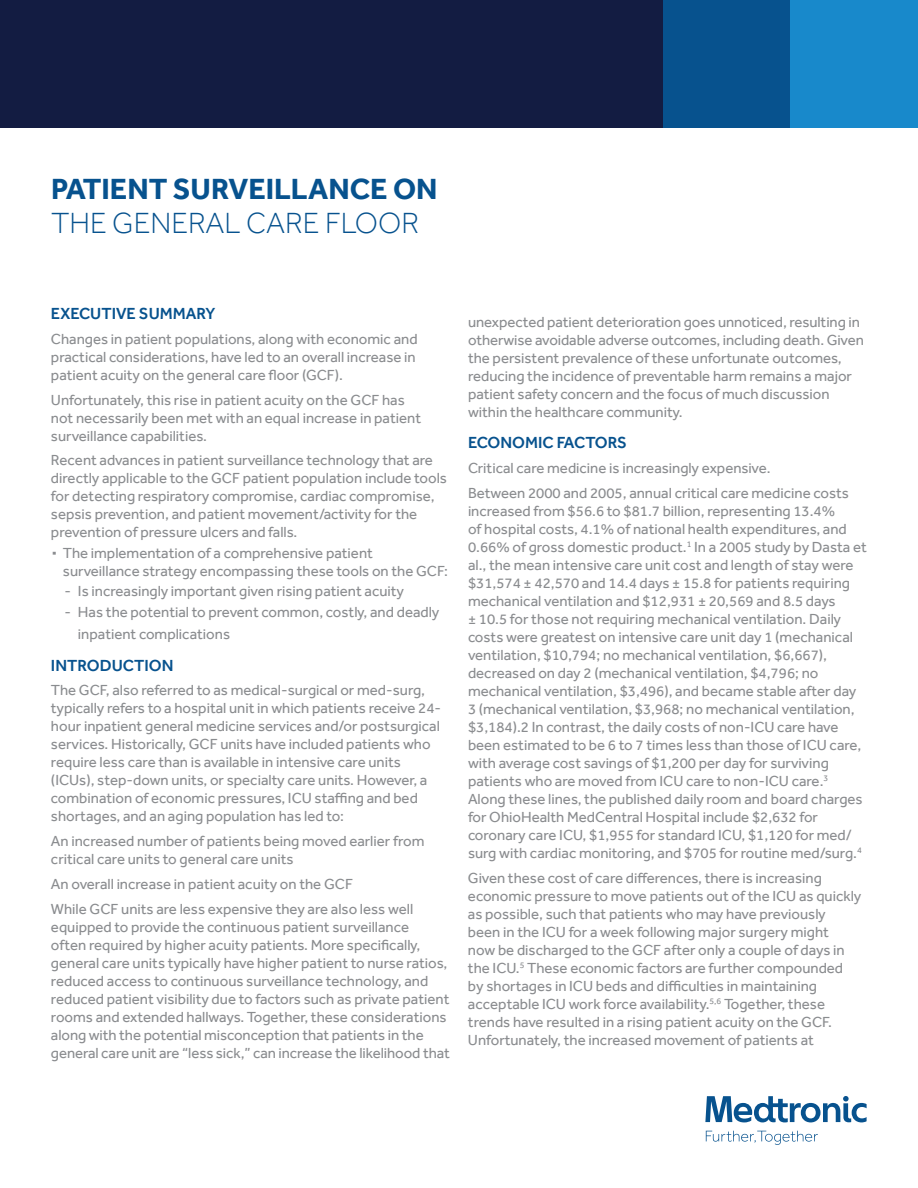
<style>
.page{position:relative;width:918px;height:1188px;background:#fff}
.page>*{position:absolute;margin:0;border:0;box-sizing:border-box;transform-origin:0 0}
.t1{font:700 30px "Effra";color:#07528e}
.t2{font:300 30px "Effra";color:#07528e}
.Subhead_1{font:500 16.5px "Effra";color:#07528e}
.Body_Copy{font:15px/18px "Effra";color:#8a8c8f}
.s1{font-size:30px}
</style>
<div class="page">
<div style="left:0;top:0;width:790px;height:128px;background:#131c42"></div>
<svg style="left:705px;top:1096px;width:162px;height:49px"></svg>
<div style="left:663px;top:0;width:127px;height:128px;background:#07528e"></div>
<div style="left:790px;top:0;width:128px;height:128px;background:#1889cb"></div>
<p class="t1" style="left:51px;top:171px;width:388px">PATIENT SURVEILLANCE ON</p>
<p class="t2" style="left:51px;top:206px;width:370px">THE GENERAL CARE FLOOR</p>
<p class="Subhead_1" style="left:51px;top:304px;width:166px">EXECUTIVE SUMMARY</p>
<p class="Body_Copy" style="left:51px;top:330px;width:368px">Changes in patient populations, along with economic and practical considerations, have led to an overall increase in patient acuity on the general care floor (GCF).</p>
<p class="Body_Copy" style="left:51px;top:390px;width:372px">Unfortunately, this rise in patient acuity on the GCF has not necessarily been met with an equal increase in patient surveillance capabilities.</p>
<p class="Body_Copy" style="left:51px;top:451px;width:398px">Recent advances in patient surveillance technology that are directly applicable to the GCF patient population include tools for detecting respiratory compromise, cardiac compromise, sepsis prevention, and patient movement/activity for the prevention of pressure ulcers and falls.</p>
<p class="Body_Copy" style="left:63px;top:544px;width:387px;text-indent:-12px"><span class="s1">∙</span> The implementation of a comprehensive patient surveillance strategy encompassing these tools on the GCF:</p>
<p class="Body_Copy" style="left:64px;top:582px;width:341px">- Is increasingly important given rising patient acuity</p>
<p class="Body_Copy" style="left:78px;top:600px;width:363px;line-height:22.5px;text-indent:-14px">- Has the potential to prevent common, costly, and deadly inpatient complications</p>
<p class="Subhead_1" style="left:51px;top:655px;width:124px">INTRODUCTION</p>
<p class="Body_Copy" style="left:51px;top:681px;width:392px">The GCF, also referred to as medical-surgical or med-surg, typically refers to a hospital unit in which patients receive 24- hour inpatient general medicine services and/or postsurgical services. Historically, GCF units have included patients who require less care than is available in intensive care units (ICUs), step-down units, or specialty care units. However, a combination of economic pressures, ICU staffing and bed shortages, and an aging population has led to:</p>
<p class="Body_Copy" style="left:51px;top:832px;width:375px">An increased number of patients being moved earlier from critical care units to general care units</p>
<p class="Body_Copy" style="left:51px;top:875px;width:303px">An overall increase in patient acuity on the GCF</p>
<p class="Body_Copy" style="left:51px;top:900px;width:401px">While GCF units are less expensive they are also less well equipped to provide the continuous patient surveillance<br>often required by higher acuity patients. More specifically, general care units typically have higher patient to nurse ratios, reduced access to continuous surveillance technology, and reduced patient visibility due to factors such as private patient rooms and extended hallways. Together, these considerations along with the potential misconception that patients in the general care unit are “less sick,” can increase the likelihood that</p>
<p class="Body_Copy" style="left:468px;top:313px;width:398px">unexpected patient deterioration goes unnoticed, resulting in otherwise avoidable adverse outcomes, including death. Given the persistent prevalence of these unfortunate outcomes, reducing the incidence of preventable harm remains a major patient safety concern and the focus of much discussion within the healthcare community.</p>
<p class="Subhead_1" style="left:468px;top:433px;width:161px">ECONOMIC FACTORS</p>
<p class="Body_Copy" style="left:468px;top:459px;width:304px">Critical care medicine is increasingly expensive.</p>
<p class="Body_Copy" style="left:468px;top:484px;width:400px">Between 2000 and 2005, annual critical care medicine costs increased from $56.6 to $81.7 billion, representing 13.4%<br>of hospital costs, 4.1% of national health expenditures, and 0.66% of gross domestic product.<sup>1</sup> In a 2005 study by Dasta et al., the mean intensive care unit cost and length of stay were $31,574 ± 42,570 and 14.4 days ± 15.8 for patients requiring mechanical ventilation and $12,931 ± 20,569 and 8.5 days<br>± 10.5 for those not requiring mechanical ventilation. Daily costs were greatest on intensive care unit day 1 (mechanical ventilation, $10,794; no mechanical ventilation, $6,667), decreased on day 2 (mechanical ventilation, $4,796; no mechanical ventilation, $3,496), and became stable after day 3 (mechanical ventilation, $3,968; no mechanical ventilation, $3,184).2 In contrast, the daily costs of non-ICU care have been estimated to be 6 to 7 times less than those of ICU care, with average cost savings of $1,200 per day for surviving patients who are moved from ICU care to non-ICU care.<sup>3<br></sup>Along these lines, the published daily room and board charges for OhioHealth MedCentral Hospital include $2,632 for coronary care ICU, $1,955 for standard ICU, $1,120 for med/ surg with cardiac monitoring, and $705 for routine med/surg.<sup>4</sup></p>
<p class="Body_Copy" style="left:468px;top:869px;width:395px">Given these cost of care differences, there is increasing economic pressure to move patients out of the ICU as quickly as possible, such that patients who may have previously been in the ICU for a week following major surgery might<br>now be discharged to the GCF after only a couple of days in the ICU.<sup>5</sup> These economic factors are further compounded by shortages in ICU beds and difficulties in maintaining acceptable ICU work force availability.<sup>5,6</sup> Together, these trends have resulted in a rising patient acuity on the GCF.<br>Unfortunately, the increased movement of patients at</p>
</div>
